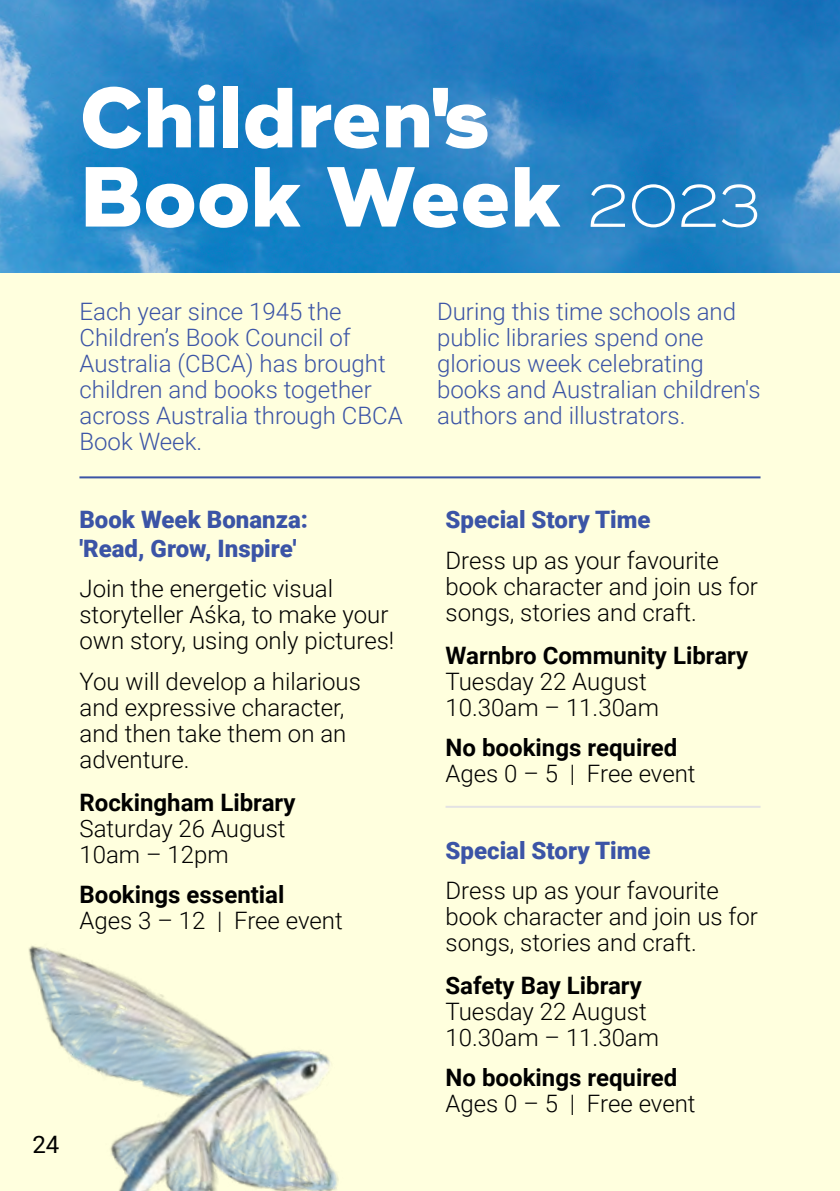
<style>
.page{position:relative;width:840px;height:1191px;background:#fff}
.page>*{position:absolute;margin:0;border:0;box-sizing:border-box;transform-origin:0 0}
.t1{font:800 85px/79.2px "Ridley Grotesk";color:#fff}
.t2{font:300 24px/26px "Roboto";color:#000}
.t3{font:300 24px/26px "Roboto";color:#3b54a6}
.t4{font:700 24px "Roboto";color:#000}
.t5{font:900 24px/28.8px "Roboto";color:#3b54a6}
.t6{font:24px "Roboto";color:#000}
.s1{font-weight:300;font-size:60px}
</style>
<div class="page">
<div style="left:0;top:0;width:839px;height:1191px;background:#ffffde"></div>
<img style="left:0;top:0;width:839px;height:273px">
<img style="left:28px;top:945px;width:311px;height:246px">
<hr style="left:79px;top:476px;width:681px;height:2px;background:#3b54a6">
<hr style="left:445px;top:806px;width:315px;height:2px;background:#e3e2e3">
<h1 class="t1" style="left:79px;top:80px;width:682px">Children's<br>Book Week <span class="s1">2023</span></h1>
<p class="t3" style="left:79px;top:298px;width:324px">Each year since 1945 the<br>Children’s Book Council of<br>Australia (CBCA) has brought children and books together across Australia through CBCA<br>Book Week.</p>
<p class="t3" style="left:437px;top:298px;width:325px">During this time schools and public libraries spend one glorious week celebrating books and Australian children's authors and illustrators.</p>
<p class="t5" style="left:79px;top:504px;width:230px">Book Week Bonanza: 'Read, Grow, Inspire'</p>
<p class="t2" style="left:79px;top:575px;width:316px">Join the energetic visual storyteller Aśka, to make your own story, using only pictures!</p>
<p class="t2" style="left:79px;top:667px;width:283px">You will develop a hilarious and expressive character, and then take them on an adventure.</p>
<p class="t4" style="left:79px;top:785px;width:217px">Rockingham Library</p>
<p class="t2" style="left:79px;top:814px;width:207px">Saturday 26 August<br>10am – 12pm</p>
<p class="t4" style="left:79px;top:877px;width:206px">Bookings essential</p>
<p class="t2" style="left:79px;top:906px;width:265px">Ages 3 – 12 | Free event</p>
<p class="t6" style="left:32px;top:1127px;width:28px">24</p>
<p class="t5" style="left:445px;top:504px;width:206px">Special Story Time</p>
<p class="t2" style="left:445px;top:546px;width:314px">Dress up as your favourite book character and join us for songs, stories and craft.</p>
<p class="t4" style="left:445px;top:638px;width:304px">Warnbro Community Library</p>
<p class="t2" style="left:445px;top:667px;width:215px">Tuesday 22 August<br>10.30am – 11.30am</p>
<p class="t4" style="left:445px;top:730px;width:233px">No bookings required</p>
<p class="t2" style="left:445px;top:759px;width:251px">Ages 0 – 5 | Free event</p>
<p class="t5" style="left:445px;top:835px;width:206px">Special Story Time</p>
<p class="t2" style="left:445px;top:876px;width:314px">Dress up as your favourite book character and join us for songs, stories and craft.</p>
<p class="t4" style="left:445px;top:968px;width:198px">Safety Bay Library</p>
<p class="t2" style="left:445px;top:997px;width:215px">Tuesday 22 August<br>10.30am – 11.30am</p>
<p class="t4" style="left:445px;top:1060px;width:233px">No bookings required</p>
<p class="t2" style="left:445px;top:1089px;width:251px">Ages 0 – 5 | Free event</p>
</div>
